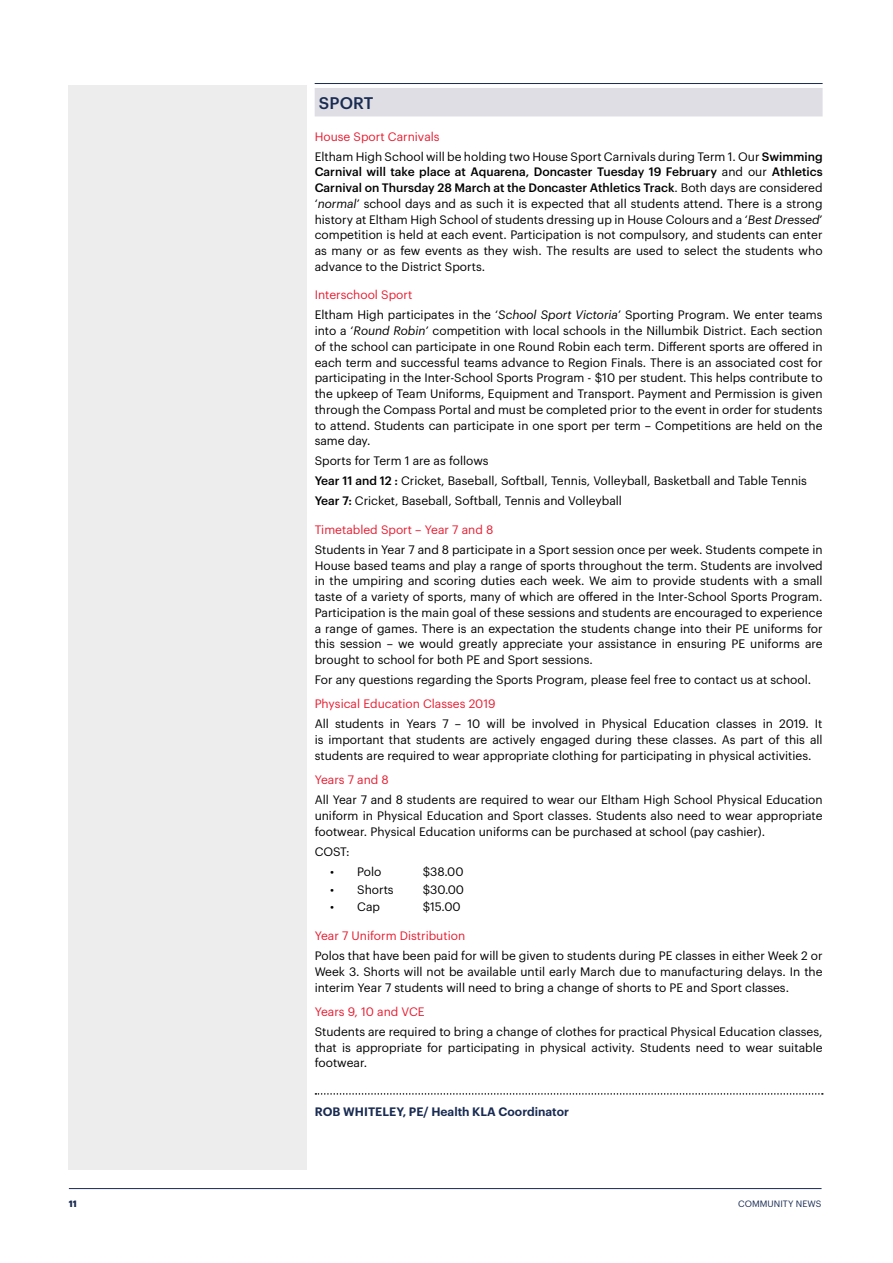
<style>
.page{position:relative;width:893px;height:1263px;background:#fff}
.page>*{position:absolute;margin:0;border:0;box-sizing:border-box;transform-origin:0 0}
.t1{font:500 16.5px "Graphik";letter-spacing:.005em;color:#192b52}
.t2{font:12px/15.8px "Graphik";color:#000;text-align:justify}
.t3{font:12px "Graphik";color:#e81d31}
.t4{font:600 12px "Graphik";color:#192b52}
.t5{font:9px "Graphik";letter-spacing:.005em;color:#192b52}
.t6{font:700 9px "Graphik";color:#192b52}
.s1{color:#e81d31}
.s2{font-weight:500}
.s3{font-style:italic}
</style>
<div class="page">
<hr style="left:69px;top:1188px;width:752px;height:1px;background:#192b52">
<div style="left:68px;top:85px;width:239px;height:1084px;background:#ededed"></div>
<hr style="left:315px;top:83px;width:508px;height:1px;background:#192b52">
<div style="left:315px;top:88px;width:508px;height:28px;background:#dfdee4"></div>
<svg style="left:315px;top:1093px;width:508px;height:2px"></svg>
<h1 class="t1" style="left:319px;top:91px;width:56px">SPORT</h1>
<p class="t2" style="left:315px;top:125px;width:509px;line-height:20px"><span class="s1">House Sport Carnivals<br></span>Eltham High School will be holding two House Sport Carnivals during Term 1. Our <span class="s2">Swimming</span></p>
<p class="t2" style="left:315px;top:163px;width:509px"><span class="s2">Carnival will take place at Aquarena, Doncaster Tuesday 19 February</span> and our <span class="s2">Athletics Carnival on Thursday 28 March at the Doncaster Athletics Track</span>. Both days are considered ‘<span class="s3">normal</span>’ school days and as such it is expected that all students attend. There is a strong history at Eltham High School of students dressing up in House Colours and a ‘<span class="s3">Best Dressed</span>’ competition is held at each event. Participation is not compulsory, and students can enter as many or as few events as they wish. The results are used to select the students who advance to the District Sports.</p>
<p class="t2" style="left:315px;top:284px;width:509px;line-height:20px"><span class="s1">Interschool Sport<br></span>Eltham High participates in the ‘<span class="s3">School Sport Victoria</span>’ Sporting Program. We enter teams</p>
<p class="t2" style="left:315px;top:322px;width:509px">into a ‘<span class="s3">Round Robin</span>’ competition with local schools in the Nillumbik District. Each section of the school can participate in one Round Robin each term. Different sports are offered in each term and successful teams advance to Region Finals. There is an associated cost for participating in the Inter-School Sports Program - $10 per student. This helps contribute to the upkeep of Team Uniforms, Equipment and Transport. Payment and Permission is given through the Compass Portal and must be completed prior to the event in order for students to attend. Students can participate in one sport per term – Competitions are held on the same day.</p>
<p class="t2" style="left:315px;top:450px;width:494px;line-height:20px;text-align:left">Sports for Term 1 are as follows<br><span class="s2">Year 11 and 12 :</span> Cricket, Baseball, Softball, Tennis, Volleyball, Basketball and Table Tennis<br><span class="s2">Year 7:</span> Cricket, Baseball, Softball, Tennis and Volleyball</p>
<p class="t3" style="left:315px;top:521px;width:180px">Timetabled Sport – Year 7 and 8</p>
<p class="t2" style="left:315px;top:541px;width:509px">Students in Year 7 and 8 participate in a Sport session once per week. Students compete in House based teams and play a range of sports throughout the term. Students are involved in the umpiring and scoring duties each week. We aim to provide students with a small taste of a variety of sports, many of which are offered in the Inter-School Sports Program.<br>Participation is the main goal of these sessions and students are encouraged to experience a range of games. There is an expectation the students change into their PE uniforms for this session – we would greatly appreciate your assistance in ensuring PE uniforms are brought to school for both PE and Sport sessions.</p>
<p class="t2" style="left:315px;top:671px;width:498px">For any questions regarding the Sports Program, please feel free to contact us at school.</p>
<p class="t3" style="left:315px;top:695px;width:182px">Physical Education Classes 2019</p>
<p class="t2" style="left:315px;top:715px;width:509px">All students in Years 7 – 10 will be involved in Physical Education classes in 2019. It is important that students are actively engaged during these classes. As part of this all students are required to wear appropriate clothing for participating in physical activities.</p>
<p class="t3" style="left:315px;top:771px;width:76px">Years 7 and 8</p>
<p class="t2" style="left:315px;top:791px;width:509px">All Year 7 and 8 students are required to wear our Eltham High School Physical Education uniform in Physical Education and Sport classes. Students also need to wear appropriate footwear. Physical Education uniforms can be purchased at school (pay cashier).</p>
<p class="t2" style="left:315px;top:842px;width:36px">COST:</p>
<p class="t2" style="left:330px;top:862px;width:53px">• Polo</p>
<p class="t2" style="left:423px;top:862px;width:42px">$38.00</p>
<p class="t2" style="left:330px;top:880px;width:65px">• Shorts</p>
<p class="t2" style="left:423px;top:880px;width:43px">$30.00</p>
<p class="t2" style="left:330px;top:898px;width:51px">• Cap</p>
<p class="t2" style="left:423px;top:898px;width:40px">$15.00</p>
<p class="t3" style="left:315px;top:927px;width:152px">Year 7 Uniform Distribution</p>
<p class="t2" style="left:315px;top:947px;width:509px">Polos that have been paid for will be given to students during PE classes in either Week 2 or Week 3. Shorts will not be available until early March due to manufacturing delays. In the interim Year 7 students will need to bring a change of shorts to PE and Sport classes.</p>
<p class="t3" style="left:315px;top:1002px;width:111px">Years 9, 10 and VCE</p>
<p class="t2" style="left:315px;top:1022px;width:509px">Students are required to bring a change of clothes for practical Physical Education classes, that is appropriate for participating in physical activity. Students need to wear suitable footwear.</p>
<p class="t4" style="left:315px;top:1102px;width:256px">ROB WHITELEY, PE/ Health KLA Coordinator</p>
<p class="t6" style="left:69px;top:1196px;width:10px">11</p>
<p class="t5" style="left:738px;top:1196px;width:85px">COMMUNITY NEWS</p>
</div>
